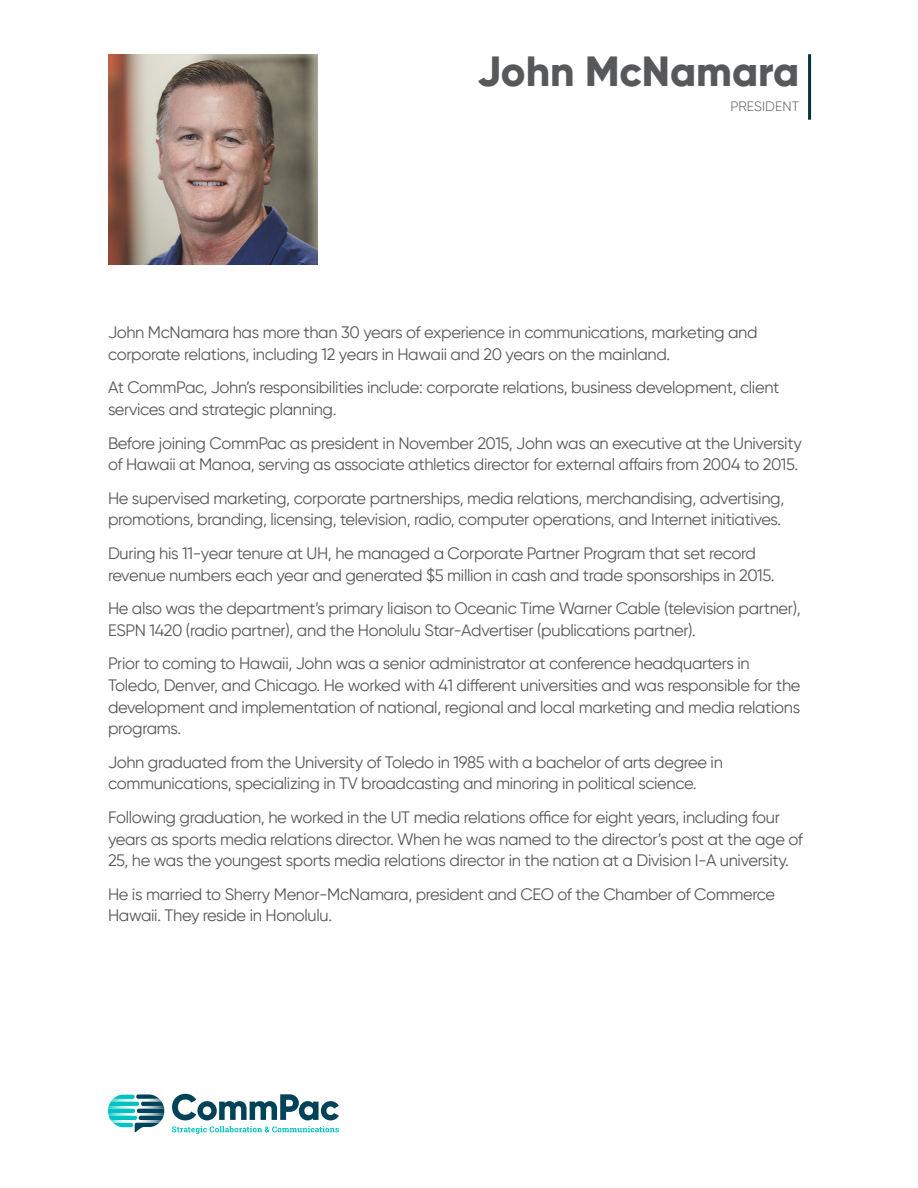
<style>
.page{position:relative;width:918px;height:1188px;background:#fff}
.page>*{position:absolute;margin:0;border:0;box-sizing:border-box;transform-origin:0 0}
.t1{font:800 42px "Gilroy";color:#57585a}
.Paragraph_Style_1{font:16.5px/21.6px "Gilroy";letter-spacing:-.02em;color:#57585a}
.t2{font:300 13.5px "Gilroy";letter-spacing:.01em;color:#57585a}
</style>
<div class="page">
<hr style="left:808px;top:54px;width:3px;height:66px;background:#033">
<svg style="left:172px;top:1126px;width:167px;height:8px"></svg>
<svg style="left:172px;top:1094px;width:167px;height:26px"></svg>
<svg style="left:108px;top:1094px;width:56px;height:38px"></svg>
<img style="left:108px;top:55px;width:210px;height:210px">
<p class="t1" style="left:477px;top:45px;width:324px">John McNamara</p>
<p class="t2" style="left:730px;top:98px;width:70px">PRESIDENT</p>
<p class="Paragraph_Style_1" style="left:108px;top:321px;width:651px">John McNamara has more than 30 years of experience in communications, marketing and corporate relations, including 12 years in Hawaii and 20 years on the mainland.</p>
<p class="Paragraph_Style_1" style="left:108px;top:377px;width:673px">At CommPac, John’s responsibilities include: corporate relations, business development, client services and strategic planning.</p>
<p class="Paragraph_Style_1" style="left:108px;top:432px;width:695px">Before joining CommPac as president in November 2015, John was an executive at the University of Hawaii at Manoa, serving as associate athletics director for external affairs from 2004 to 2015.</p>
<p class="Paragraph_Style_1" style="left:108px;top:487px;width:678px">He supervised marketing, corporate partnerships, media relations, merchandising, advertising, promotions, branding, licensing, television, radio, computer operations, and Internet initiatives.</p>
<p class="Paragraph_Style_1" style="left:108px;top:542px;width:668px">During his 11-year tenure at UH, he managed a Corporate Partner Program that set record revenue numbers each year and generated $5 million in cash and trade sponsorships in 2015.</p>
<p class="Paragraph_Style_1" style="left:108px;top:597px;width:694px">He also was the department’s primary liaison to Oceanic Time Warner Cable (television partner),<br>ESPN 1420 (radio partner), and the Honolulu Star-Advertiser (publications partner).</p>
<p class="Paragraph_Style_1" style="left:108px;top:653px;width:694px">Prior to coming to Hawaii, John was a senior administrator at conference headquarters in Toledo, Denver, and Chicago. He worked with 41 different universities and was responsible for the development and implementation of national, regional and local marketing and media relations programs.</p>
<p class="Paragraph_Style_1" style="left:108px;top:751px;width:616px">John graduated from the University of Toledo in 1985 with a bachelor of arts degree in communications, specializing in TV broadcasting and minoring in political science.</p>
<p class="Paragraph_Style_1" style="left:108px;top:806px;width:697px">Following graduation, he worked in the UT media relations office for eight years, including four years as sports media relations director. When he was named to the director’s post at the age of<br>25, he was the youngest sports media relations director in the nation at a Division I-A university.</p>
<p class="Paragraph_Style_1" style="left:108px;top:883px;width:669px">He is married to Sherry Menor-McNamara, president and CEO of the Chamber of Commerce<br>Hawaii. They reside in Honolulu.</p>
</div>
